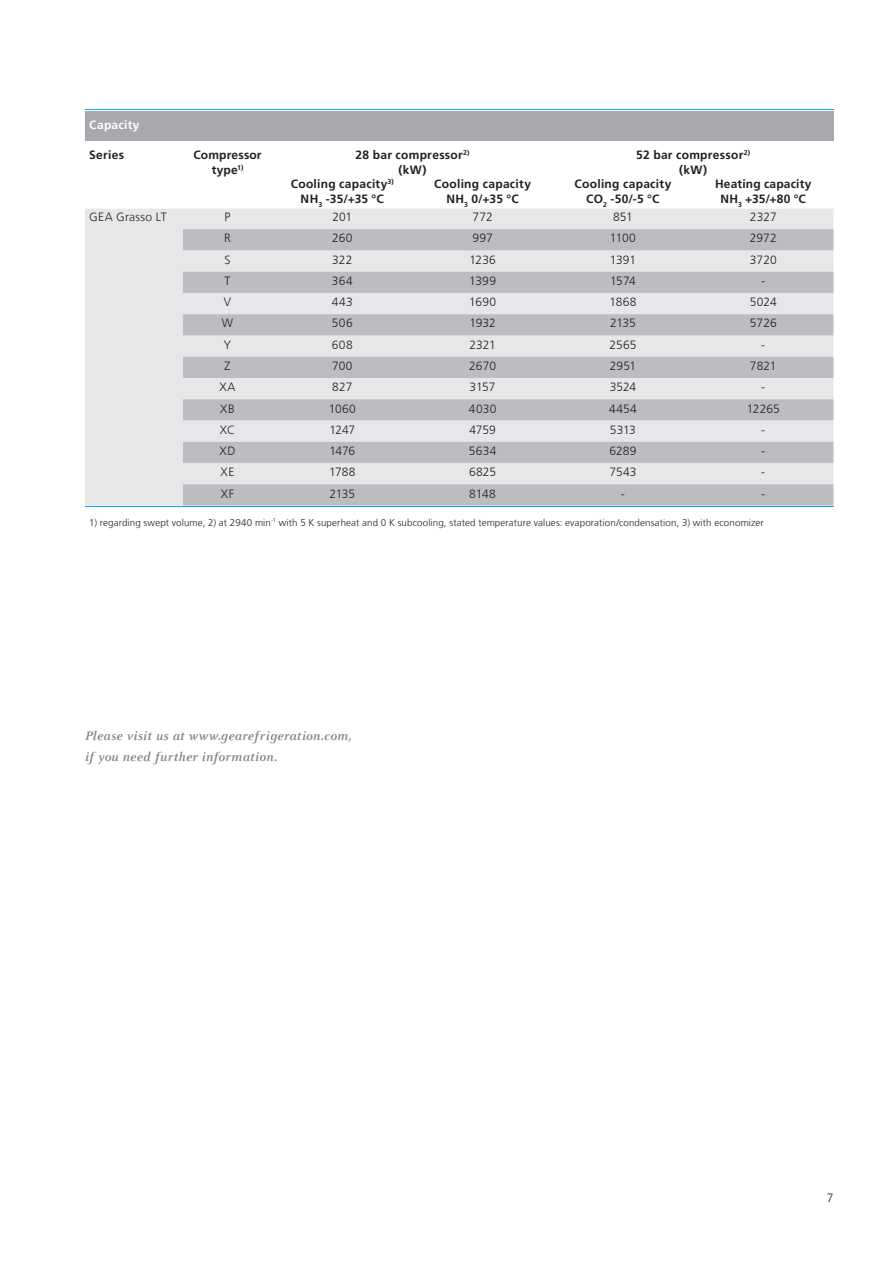
<style>
.page{position:relative;width:893px;height:1263px;background:#fff}
.page>*{position:absolute;margin:0;border:0;box-sizing:border-box;transform-origin:0 0}
.t1{font:italic 700 13.5px/21px "Celeste OT";letter-spacing:.025em;color:#808285}
.t2{font:300 12px "Frutiger LT Com";letter-spacing:.005em;color:#231f20}
.t3{font:700 12px/15px "Frutiger LT Com";letter-spacing:.02em;color:#231f20;text-align:center}
.t4{font:700 12px "Frutiger LT Com";letter-spacing:.025em;color:#fff}
.t5{font:300 9.75px "Frutiger LT Com";letter-spacing:.015em;color:#231f20}
</style>
<div class="page">
<div style="left:85px;top:111px;width:748px;height:30px;background:#a8a9ad"></div>
<div style="left:85px;top:209px;width:748px;height:296px;background:#e6e7e9"></div>
<svg style="left:183px;top:229px;width:650px;height:276px;background:#cfd0d3"></svg>
<hr style="left:85px;top:506px;width:748px;height:1px;background:#00aeef">
<hr style="left:85px;top:109px;width:748px;height:1px;background:#00aeef">
<p class="t4" style="left:89px;top:118px;width:52px">Capacity</p>
<p class="t3" style="left:89px;top:147px;width:36px">Series</p>
<p class="t3" style="left:193px;top:147px;width:70px">Compressor type<sup>1)</sup></p>
<p class="t3" style="left:356px;top:147px;width:115px">28 bar compressor<sup>2) </sup>(kW)</p>
<p class="t3" style="left:636px;top:147px;width:115px">52 bar compressor<sup>2) </sup>(kW)</p>
<p class="t3" style="left:291px;top:176px;width:105px">Cooling capacity<sup>3)<br></sup>NH<sub>3</sub> -35/+35 °C</p>
<p class="t3" style="left:434px;top:176px;width:98px">Cooling capacity<br>NH<sub>3</sub> 0/+35 °C</p>
<p class="t3" style="left:575px;top:176px;width:98px">Cooling capacity<br>CO<sub>2</sub> -50/-5 °C</p>
<p class="t3" style="left:715px;top:176px;width:98px">Heating capacity<br>NH<sub>3</sub> +35/+80 °C</p>
<p class="t2" style="left:89px;top:210px;width:79px">GEA Grasso LT</p>
<p class="t2" style="left:224px;top:210px;width:7px">P</p>
<p class="t2" style="left:332px;top:210px;width:21px">201</p>
<p class="t2" style="left:472px;top:210px;width:22px">772</p>
<p class="t2" style="left:613px;top:210px;width:21px">851</p>
<p class="t2" style="left:750px;top:210px;width:28px">2327</p>
<p class="t2" style="left:224px;top:231px;width:8px">R</p>
<p class="t2" style="left:332px;top:231px;width:22px">260</p>
<p class="t2" style="left:472px;top:231px;width:22px">997</p>
<p class="t2" style="left:610px;top:231px;width:27px">1100</p>
<p class="t2" style="left:750px;top:231px;width:28px">2972</p>
<p class="t2" style="left:224px;top:253px;width:7px">S</p>
<p class="t2" style="left:332px;top:253px;width:22px">322</p>
<p class="t2" style="left:469px;top:253px;width:28px">1236</p>
<p class="t2" style="left:610px;top:253px;width:28px">1391</p>
<p class="t2" style="left:750px;top:253px;width:28px">3720</p>
<p class="t2" style="left:224px;top:274px;width:7px">T</p>
<p class="t2" style="left:332px;top:274px;width:22px">364</p>
<p class="t2" style="left:469px;top:274px;width:28px">1399</p>
<p class="t2" style="left:610px;top:274px;width:27px">1574</p>
<p class="t2" style="left:761px;top:274px;width:5px">-</p>
<p class="t2" style="left:224px;top:295px;width:9px">V</p>
<p class="t2" style="left:332px;top:295px;width:22px">443</p>
<p class="t2" style="left:469px;top:295px;width:28px">1690</p>
<p class="t2" style="left:609px;top:295px;width:29px">1868</p>
<p class="t2" style="left:750px;top:295px;width:28px">5024</p>
<p class="t2" style="left:222px;top:316px;width:13px">W</p>
<p class="t2" style="left:332px;top:316px;width:22px">506</p>
<p class="t2" style="left:470px;top:316px;width:28px">1932</p>
<p class="t2" style="left:610px;top:316px;width:27px">2135</p>
<p class="t2" style="left:750px;top:316px;width:28px">5726</p>
<p class="t2" style="left:224px;top:338px;width:9px">Y</p>
<p class="t2" style="left:332px;top:338px;width:22px">608</p>
<p class="t2" style="left:469px;top:338px;width:28px">2321</p>
<p class="t2" style="left:609px;top:338px;width:28px">2565</p>
<p class="t2" style="left:761px;top:338px;width:5px">-</p>
<p class="t2" style="left:224px;top:359px;width:7px">Z</p>
<p class="t2" style="left:332px;top:359px;width:22px">700</p>
<p class="t2" style="left:469px;top:359px;width:28px">2670</p>
<p class="t2" style="left:610px;top:359px;width:28px">2951</p>
<p class="t2" style="left:750px;top:359px;width:28px">7821</p>
<p class="t2" style="left:219px;top:380px;width:18px">XA</p>
<p class="t2" style="left:332px;top:380px;width:22px">827</p>
<p class="t2" style="left:470px;top:380px;width:28px">3157</p>
<p class="t2" style="left:610px;top:380px;width:28px">3524</p>
<p class="t2" style="left:761px;top:380px;width:5px">-</p>
<p class="t2" style="left:220px;top:401px;width:16px">XB</p>
<p class="t2" style="left:329px;top:401px;width:29px">1060</p>
<p class="t2" style="left:469px;top:401px;width:29px">4030</p>
<p class="t2" style="left:609px;top:401px;width:29px">4454</p>
<p class="t2" style="left:747px;top:401px;width:34px">12265</p>
<p class="t2" style="left:220px;top:423px;width:17px">XC</p>
<p class="t2" style="left:329px;top:423px;width:27px">1247</p>
<p class="t2" style="left:469px;top:423px;width:28px">4759</p>
<p class="t2" style="left:610px;top:423px;width:28px">5313</p>
<p class="t2" style="left:761px;top:423px;width:5px">-</p>
<p class="t2" style="left:220px;top:444px;width:17px">XD</p>
<p class="t2" style="left:329px;top:444px;width:27px">1476</p>
<p class="t2" style="left:469px;top:444px;width:29px">5634</p>
<p class="t2" style="left:609px;top:444px;width:29px">6289</p>
<p class="t2" style="left:761px;top:444px;width:5px">-</p>
<p class="t2" style="left:221px;top:465px;width:15px">XE</p>
<p class="t2" style="left:329px;top:465px;width:28px">1788</p>
<p class="t2" style="left:469px;top:465px;width:29px">6825</p>
<p class="t2" style="left:609px;top:465px;width:29px">7543</p>
<p class="t2" style="left:761px;top:465px;width:5px">-</p>
<p class="t2" style="left:221px;top:486px;width:15px">XF</p>
<p class="t2" style="left:329px;top:486px;width:27px">2135</p>
<p class="t2" style="left:469px;top:486px;width:28px">8148</p>
<p class="t2" style="left:621px;top:486px;width:5px">-</p>
<p class="t2" style="left:761px;top:486px;width:5px">-</p>
<p class="t5" style="left:89px;top:517px;width:676px">1) regarding swept volume, 2) at 2940 min<sup>-1</sup> with 5 K superheat and 0 K subcooling, stated temperature values: evaporation/condensation, 3) with economizer</p>
<p class="t1" style="left:85px;top:726px;width:268px">Please visit us at www.gearefrigeration.com, if you need further information.</p>
<p class="t2" style="left:827px;top:1191px;width:8px">7</p>
</div>
